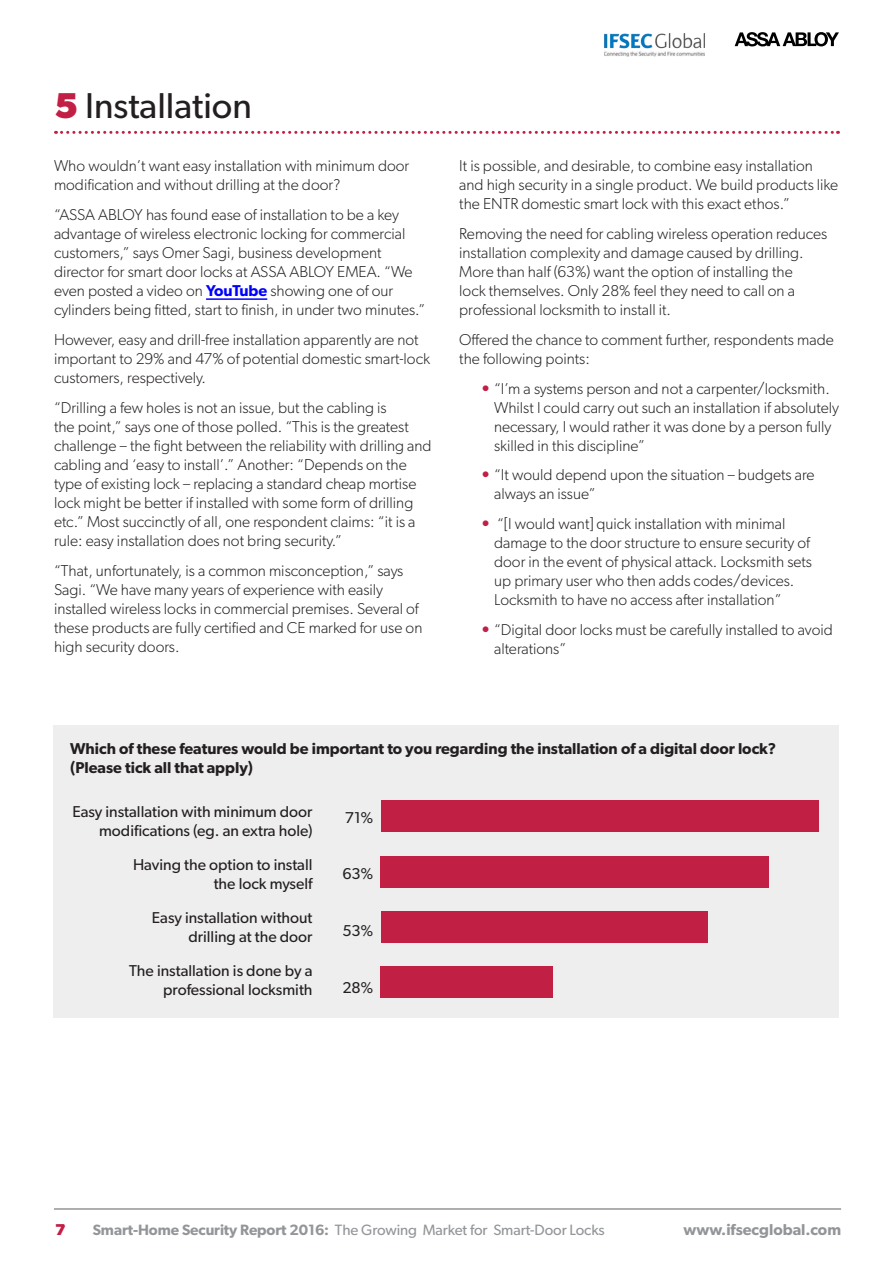
<style>
.page{position:relative;width:893px;height:1263px;background:#fff}
.page>*{position:absolute;margin:0;border:0;box-sizing:border-box;transform-origin:0 0}
.Chapter_head{font:36px "Gibson";color:#231f20}
.body_copy{font:300 15.75px/19px "Gibson";color:#231f20}
.body_copy-2{font:15.75px/19px "Gibson";color:#231f20;text-align:right}
.chart_head{font:600 15.75px/19px "Gibson";color:#231f20}
.t1{font:600 15.75px "Gibson";color:#939598}
.t2{font:700 15.75px "Gibson";color:#c21f45}
.t3{font:15px "Gibson";letter-spacing:-.005em;color:#939598}
.s1{font-weight:700;color:#c21f45}
.s2{font-weight:600;color:#00f}
.s3{font-weight:600}
</style>
<div class="page">
<svg style="left:735px;top:32px;width:104px;height:14px"></svg>
<hr style="left:54px;top:1208px;width:787px;height:2px;background:#939598">
<img style="left:604px;top:33px;width:101px;height:24px">
<svg style="left:56px;top:131px;width:782px;height:3px"></svg>
<hr style="left:206px;top:298px;width:61px;height:2px;background:#00f">
<div style="left:54px;top:725px;width:785px;height:292px;background:#eee"></div>
<div style="left:381px;top:800px;width:438px;height:32px;background:#c21f45"></div>
<div style="left:381px;top:856px;width:388px;height:32px;background:#c21f45"></div>
<div style="left:381px;top:911px;width:326px;height:32px;background:#c21f45"></div>
<div style="left:381px;top:966px;width:172px;height:32px;background:#c21f45"></div>
<p class="Chapter_head" style="left:54px;top:84px;width:199px"><span class="s1">5</span> Installation</p>
<p class="body_copy" style="left:54px;top:156px;width:357px">Who wouldn’t want easy installation with minimum door modification and without drilling at the door?</p>
<p class="body_copy" style="left:54px;top:205px;width:373px">“ASSA ABLOY has found ease of installation to be a key advantage of wireless electronic locking for commercial customers,” says Omer Sagi, business development director for smart door locks at ASSA ABLOY EMEA. “We even posted a video on <span class="s2">YouTube</span> showing one of our cylinders being fitted, start to finish, in under two minutes.”</p>
<p class="body_copy" style="left:54px;top:330px;width:378px">However, easy and drill-free installation apparently are not important to 29% and 47% of potential domestic smart-lock customers, respectively.</p>
<p class="body_copy" style="left:54px;top:398px;width:379px">“Drilling a few holes is not an issue, but the cabling is<br>the point,” says one of those polled. “This is the greatest challenge – the fight between the reliability with drilling and cabling and ‘easy to install’.” Another: “Depends on the type of existing lock – replacing a standard cheap mortise lock might be better if installed with some form of drilling etc.” Most succinctly of all, one respondent claims: “it is a rule: easy installation does not bring security.”</p>
<p class="body_copy" style="left:54px;top:561px;width:370px">“That, unfortunately, is a common misconception,” says Sagi. “We have many years of experience with easily installed wireless locks in commercial premises. Several of these products are fully certified and CE marked for use on high security doors.</p>
<p class="body_copy" style="left:459px;top:156px;width:380px">It is possible, and desirable, to combine easy installation and high security in a single product. We build products like the ENTR domestic smart lock with this exact ethos.”</p>
<p class="body_copy" style="left:459px;top:224px;width:370px">Removing the need for cabling wireless operation reduces installation complexity and damage caused by drilling.<br>More than half (63%) want the option of installing the<br>lock themselves. Only 28% feel they need to call on a professional locksmith to install it.</p>
<p class="body_copy" style="left:459px;top:330px;width:376px">Offered the chance to comment further, respondents made the following points:</p>
<p class="body_copy" style="left:494px;top:378px;width:346px;text-indent:-14px"><span class="s1">•</span> “I’m a systems person and not a carpenter/locksmith.<br>Whilst I could carry out such an installation if absolutely necessary, I would rather it was done by a person fully skilled in this discipline”</p>
<p class="body_copy" style="left:494px;top:465px;width:322px;text-indent:-14px"><span class="s1">•</span> “It would depend upon the situation – budgets are always an issue”</p>
<p class="body_copy" style="left:494px;top:514px;width:319px;text-indent:-14px"><span class="s1">•</span> “[I would want] quick installation with minimal damage to the door structure to ensure security of door in the event of physical attack. Locksmith sets up primary user who then adds codes/devices.<br>Locksmith to have no access after installation”</p>
<p class="body_copy" style="left:494px;top:620px;width:340px;text-indent:-14px"><span class="s1">•</span> “Digital door locks must be carefully installed to avoid alterations”</p>
<p class="chart_head" style="left:70px;top:738px;width:708px">Which of these features would be important to you regarding the installation of a digital door lock? (Please tick all that apply)</p>
<p class="body_copy-2" style="left:72px;top:802px;width:242px">Easy installation with minimum door modifications (eg. an extra hole)</p>
<p class="body_copy-2" style="left:133px;top:855px;width:181px">Having the option to install the lock myself</p>
<p class="body_copy-2" style="left:152px;top:908px;width:162px">Easy installation without drilling at the door</p>
<p class="body_copy-2" style="left:129px;top:961px;width:185px">The installation is done by a professional locksmith</p>
<p class="body_copy-2" style="left:345px;top:807px;width:30px">71%</p>
<p class="body_copy-2" style="left:343px;top:864px;width:32px">63%</p>
<p class="body_copy-2" style="left:342px;top:921px;width:32px">53%</p>
<p class="body_copy-2" style="left:342px;top:977px;width:32px">28%</p>
<p class="t2" style="left:55px;top:1220px;width:12px">7</p>
<p class="t3" style="left:93px;top:1221px;width:513px"><span class="s3">Smart-Home Security Report 2016:</span> The Growing Market for Smart-Door Locks</p>
<p class="t1" style="left:683px;top:1220px;width:159px">www.ifsecglobal.com</p>
</div>
